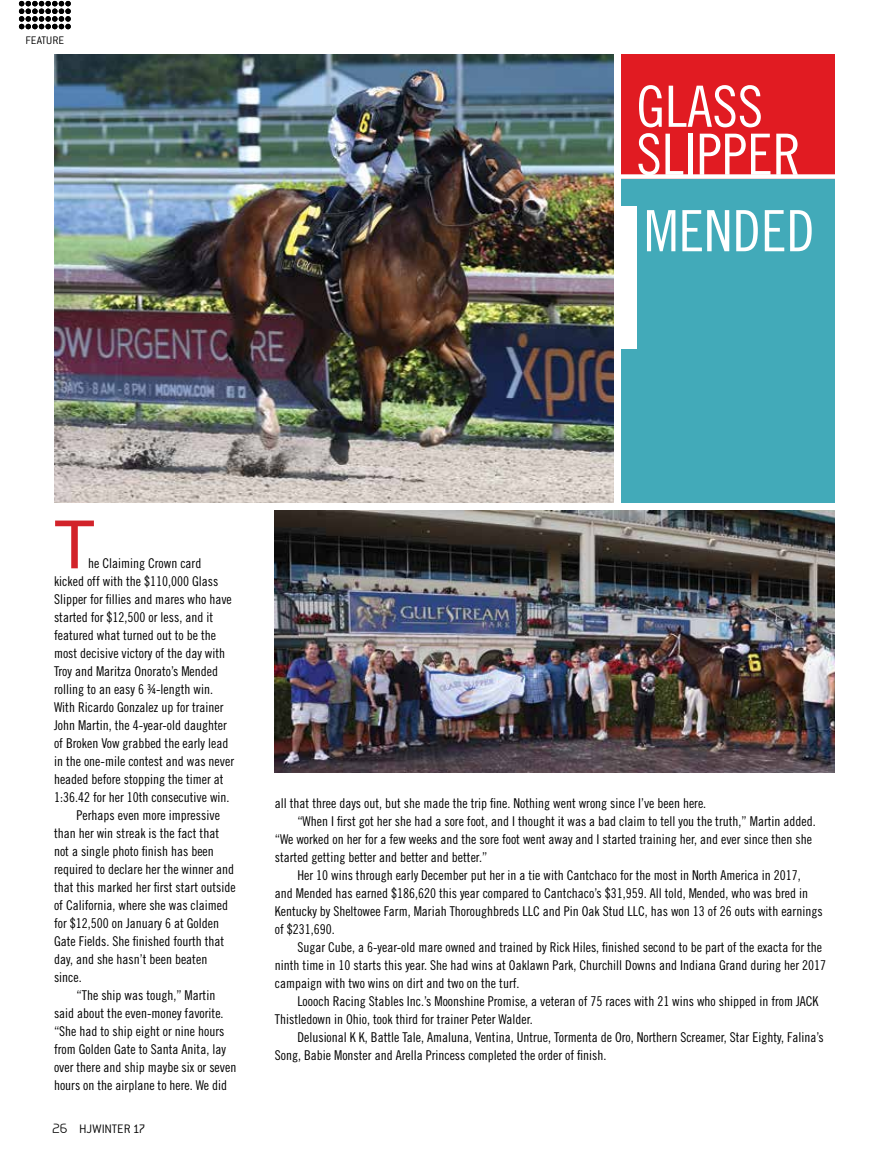
<style>
.page{position:relative;width:885px;height:1161px;background:#fff}
.page>*{position:absolute;margin:0;border:0;box-sizing:border-box;transform-origin:0 0}
.t1{font:66.6px "Helvetica";color:#d2232a}
.t2{font:57px/48px "Trade Gothic Cond Eighteen";color:#fff}
.t3{font:13.5px "Trade Gothic Cond Eighteen";color:#000}
.t4{font:300 13.5px "Conduit ITC";color:#000}
.t5{font:300 12px "Conduit ITC";color:#000}
.s1{font-family:"Base 4";font-weight:400;font-size:10.5px}
</style>
<div class="page">
<img style="left:54px;top:54px;width:559px;height:449px">
<img style="left:275px;top:510px;width:559px;height:263px">
<div style="left:621px;top:177px;width:213px;height:325px;background:#42aab9"></div>
<div style="left:621px;top:54px;width:213px;height:125px;background:#e11b22"></div>
<div style="left:618px;top:174px;width:226px;height:5px;background:#fff"></div>
<div style="left:621px;top:207px;width:15px;height:142px;background:#fff"></div>
<svg style="left:19px;top:1px;width:52px;height:28px"></svg>
<p class="t5" style="left:25px;top:33px;width:40px">FEATURE</p>
<h2 class="t2" style="left:636px;top:82px;width:166px">GLASS<br>SLIPPER</h2>
<h2 class="t2" style="left:643px;top:206px;width:172px">MENDED</h2>
<h1 class="t1" style="left:54px;top:494px;width:42px">T</h1>
<p class="t3" style="left:88px;top:556px;width:115px">he Claiming Crown card</p>
<p class="t3" style="left:54px;top:574px;width:166px">kicked off with the $110,000 Glass</p>
<p class="t3" style="left:54px;top:591px;width:179px">Slipper for fillies and mares who have</p>
<p class="t3" style="left:54px;top:609px;width:160px">started for $12,500 or less, and it</p>
<p class="t3" style="left:54px;top:627px;width:163px">featured what turned out to be the</p>
<p class="t3" style="left:54px;top:645px;width:172px">most decisive victory of the day with</p>
<p class="t3" style="left:54px;top:663px;width:165px">Troy and Maritza Onorato’s Mended</p>
<p class="t3" style="left:54px;top:681px;width:160px">rolling to an easy 6 ¾-length win.</p>
<p class="t3" style="left:54px;top:699px;width:171px">With Ricardo Gonzalez up for trainer</p>
<p class="t3" style="left:54px;top:717px;width:174px">John Martin, the 4-year-old daughter</p>
<p class="t3" style="left:54px;top:735px;width:176px">of Broken Vow grabbed the early lead</p>
<p class="t3" style="left:54px;top:753px;width:181px">in the one-mile contest and was never</p>
<p class="t3" style="left:54px;top:771px;width:171px">headed before stopping the timer at</p>
<p class="t3" style="left:54px;top:789px;width:177px">1:36.42 for her 10th consecutive win.</p>
<p class="t3" style="left:77px;top:807px;width:145px">Perhaps even more impressive</p>
<p class="t3" style="left:54px;top:825px;width:166px">than her win streak is the fact that</p>
<p class="t3" style="left:54px;top:843px;width:161px">not a single photo finish has been</p>
<p class="t3" style="left:54px;top:861px;width:181px">required to declare her the winner and</p>
<p class="t3" style="left:54px;top:879px;width:183px">that this marked her first start outside</p>
<p class="t3" style="left:54px;top:897px;width:175px">of California, where she was claimed</p>
<p class="t3" style="left:54px;top:915px;width:166px">for $12,500 on January 6 at Golden</p>
<p class="t3" style="left:54px;top:933px;width:172px">Gate Fields. She finished fourth that</p>
<p class="t3" style="left:54px;top:951px;width:155px">day, and she hasn’t been beaten</p>
<p class="t3" style="left:54px;top:969px;width:29px">since.</p>
<p class="t3" style="left:77px;top:987px;width:140px">“The ship was tough,” Martin</p>
<p class="t3" style="left:54px;top:1005px;width:171px">said about the even-money favorite.</p>
<p class="t3" style="left:54px;top:1023px;width:172px">“She had to ship eight or nine hours</p>
<p class="t3" style="left:54px;top:1041px;width:173px">from Golden Gate to Santa Anita, lay</p>
<p class="t3" style="left:54px;top:1059px;width:184px">over there and ship maybe six or seven</p>
<p class="t3" style="left:54px;top:1077px;width:174px">hours on the airplane to here. We did</p>
<p class="t4" style="left:52px;top:1122px;width:94px"><span class="s1">26</span> HJWINTER 17</p>
<p class="t3" style="left:275px;top:795px;width:433px">all that three days out, but she made the trip fine. Nothing went wrong since I’ve been here.</p>
<p class="t3" style="left:297px;top:813px;width:520px">“When I first got her she had a sore foot, and I thought it was a bad claim to tell you the truth,” Martin added.</p>
<p class="t3" style="left:275px;top:831px;width:538px">“We worked on her for a few weeks and the sore foot went away and I started training her, and ever since then she</p>
<p class="t3" style="left:275px;top:849px;width:214px">started getting better and better and better.”</p>
<p class="t3" style="left:297px;top:867px;width:505px">Her 10 wins through early December put her in a tie with Cantchaco for the most in North America in 2017,</p>
<p class="t3" style="left:275px;top:885px;width:534px">and Mended has earned $186,620 this year compared to Cantchaco’s $31,959. All told, Mended, who was bred in</p>
<p class="t3" style="left:275px;top:903px;width:549px">Kentucky by Sheltowee Farm, Mariah Thoroughbreds LLC and Pin Oak Stud LLC, has won 13 of 26 outs with earnings</p>
<p class="t3" style="left:275px;top:921px;width:61px">of $231,690.</p>
<p class="t3" style="left:297px;top:939px;width:526px">Sugar Cube, a 6-year-old mare owned and trained by Rick Hiles, finished second to be part of the exacta for the</p>
<p class="t3" style="left:275px;top:957px;width:552px">ninth time in 10 starts this year. She had wins at Oaklawn Park, Churchill Downs and Indiana Grand during her 2017</p>
<p class="t3" style="left:275px;top:975px;width:246px">campaign with two wins on dirt and two on the turf.</p>
<p class="t3" style="left:297px;top:993px;width:522px">Loooch Racing Stables Inc.’s Moonshine Promise, a veteran of 75 races with 21 wins who shipped in from JACK</p>
<p class="t3" style="left:275px;top:1011px;width:259px">Thistledown in Ohio, took third for trainer Peter Walder.</p>
<p class="t3" style="left:297px;top:1029px;width:527px">Delusional K K, Battle Tale, Amaluna, Ventina, Untrue, Tormenta de Oro, Northern Screamer, Star Eighty, Falina’s</p>
<p class="t3" style="left:275px;top:1047px;width:333px">Song, Babie Monster and Arella Princess completed the order of finish.</p>
</div>
